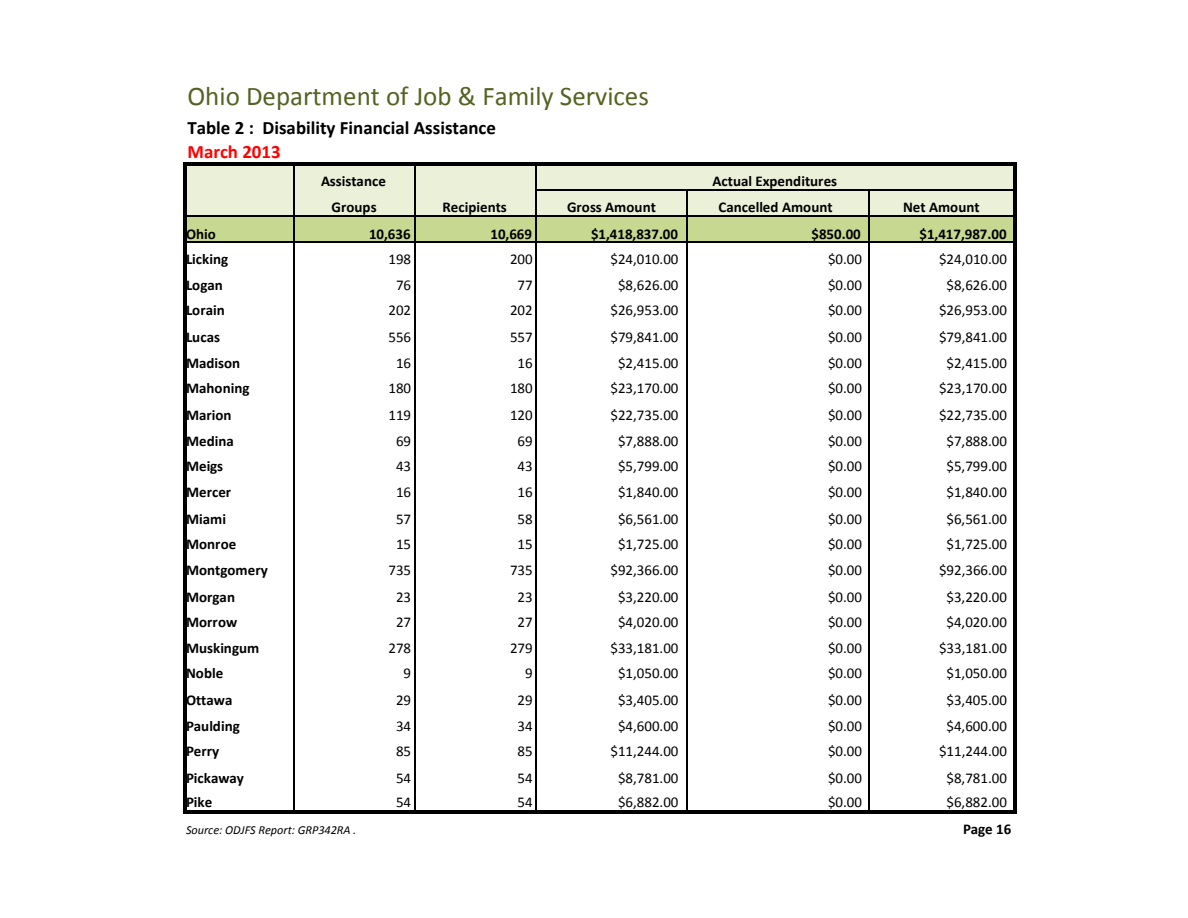
<style>
.page{position:relative;width:1188px;height:918px;background:#fff}
.page>*{position:absolute;margin:0;border:0;box-sizing:border-box;transform-origin:0 0}
.t1{font:27px "Calibri";color:#546321}
.t2{font:700 18.9px "Calibri";color:#000}
.t3{font:700 18.9px "Calibri";color:#f00}
.t4{font:15px "Calibri";color:#000}
.t5{font:700 15px "Calibri";letter-spacing:.005em;color:#000}
.t6{font:italic 12.3px "Calibri";color:#000}
</style>
<div class="page">
<div style="left:184px;top:164px;width:831px;height:52px;background:#ebf0d9"></div>
<div style="left:184px;top:216px;width:831px;height:26px;background:#c7d991"></div>
<hr style="left:183px;top:162px;width:3px;height:652px;background:#000">
<hr style="left:293px;top:166px;width:1px;height:644px;background:#000">
<hr style="left:414px;top:166px;width:1px;height:644px;background:#000">
<hr style="left:535px;top:166px;width:1px;height:644px;background:#000">
<hr style="left:686px;top:191px;width:1px;height:619px;background:#000">
<hr style="left:869px;top:191px;width:1px;height:619px;background:#000">
<hr style="left:1013px;top:166px;width:4px;height:648px;background:#000">
<hr style="left:186px;top:162px;width:831px;height:4px;background:#000">
<hr style="left:536px;top:190px;width:477px;height:1px;background:#000">
<hr style="left:186px;top:215px;width:827px;height:2px;background:#000">
<hr style="left:186px;top:241px;width:827px;height:2px;background:#000">
<hr style="left:186px;top:810px;width:831px;height:4px;background:#000">
<h1 class="t1" style="left:188px;top:79px;width:463px">Ohio Department of Job &amp; Family Services</h1>
<p class="t2" style="left:188px;top:116px;width:310px">Table 2 : Disability Financial Assistance</p>
<p class="t3" style="left:188px;top:140px;width:95px">March 2013</p>
<p class="t5" style="left:321px;top:172px;width:66px">Assistance</p>
<p class="t5" style="left:712px;top:172px;width:126px">Actual Expenditures</p>
<p class="t5" style="left:332px;top:197px;width:47px">Groups</p>
<p class="t5" style="left:442px;top:197px;width:66px">Recipients</p>
<p class="t5" style="left:567px;top:197px;width:91px">Gross Amount</p>
<p class="t5" style="left:718px;top:197px;width:116px">Cancelled Amount</p>
<p class="t5" style="left:903px;top:197px;width:78px">Net Amount</p>
<p class="t5" style="left:186px;top:224px;width:31px">Ohio</p>
<p class="t5" style="left:369px;top:224px;width:43px">10,636</p>
<p class="t5" style="left:490px;top:224px;width:43px">10,669</p>
<p class="t5" style="left:591px;top:224px;width:89px">$1,418,837.00</p>
<p class="t5" style="left:812px;top:224px;width:51px">$850.00</p>
<p class="t5" style="left:920px;top:224px;width:89px">$1,417,987.00</p>
<p class="t5" style="left:186px;top:250px;width:44px">Licking</p>
<p class="t4" style="left:388px;top:250px;width:24px">198</p>
<p class="t4" style="left:510px;top:250px;width:24px">200</p>
<p class="t4" style="left:610px;top:250px;width:70px">$24,010.00</p>
<p class="t4" style="left:828px;top:250px;width:36px">$0.00</p>
<p class="t4" style="left:939px;top:250px;width:70px">$24,010.00</p>
<p class="t5" style="left:186px;top:275px;width:38px">Logan</p>
<p class="t4" style="left:396px;top:275px;width:17px">76</p>
<p class="t4" style="left:518px;top:275px;width:17px">77</p>
<p class="t4" style="left:618px;top:275px;width:62px">$8,626.00</p>
<p class="t4" style="left:828px;top:275px;width:36px">$0.00</p>
<p class="t4" style="left:946px;top:275px;width:62px">$8,626.00</p>
<p class="t5" style="left:186px;top:301px;width:40px">Lorain</p>
<p class="t4" style="left:388px;top:301px;width:24px">202</p>
<p class="t4" style="left:510px;top:301px;width:24px">202</p>
<p class="t4" style="left:610px;top:301px;width:70px">$26,953.00</p>
<p class="t4" style="left:828px;top:301px;width:36px">$0.00</p>
<p class="t4" style="left:939px;top:301px;width:70px">$26,953.00</p>
<p class="t5" style="left:186px;top:328px;width:36px">Lucas</p>
<p class="t4" style="left:388px;top:328px;width:24px">556</p>
<p class="t4" style="left:510px;top:328px;width:24px">557</p>
<p class="t4" style="left:610px;top:328px;width:70px">$79,841.00</p>
<p class="t4" style="left:828px;top:328px;width:36px">$0.00</p>
<p class="t4" style="left:939px;top:328px;width:70px">$79,841.00</p>
<p class="t5" style="left:186px;top:353px;width:56px">Madison</p>
<p class="t4" style="left:396px;top:353px;width:17px">16</p>
<p class="t4" style="left:518px;top:353px;width:17px">16</p>
<p class="t4" style="left:618px;top:353px;width:62px">$2,415.00</p>
<p class="t4" style="left:828px;top:353px;width:36px">$0.00</p>
<p class="t4" style="left:946px;top:353px;width:62px">$2,415.00</p>
<p class="t5" style="left:186px;top:379px;width:65px">Mahoning</p>
<p class="t4" style="left:388px;top:379px;width:24px">180</p>
<p class="t4" style="left:510px;top:379px;width:24px">180</p>
<p class="t4" style="left:610px;top:379px;width:70px">$23,170.00</p>
<p class="t4" style="left:828px;top:379px;width:36px">$0.00</p>
<p class="t4" style="left:939px;top:379px;width:70px">$23,170.00</p>
<p class="t5" style="left:186px;top:406px;width:47px">Marion</p>
<p class="t4" style="left:388px;top:406px;width:24px">119</p>
<p class="t4" style="left:510px;top:406px;width:24px">120</p>
<p class="t4" style="left:610px;top:406px;width:70px">$22,735.00</p>
<p class="t4" style="left:828px;top:406px;width:36px">$0.00</p>
<p class="t4" style="left:939px;top:406px;width:70px">$22,735.00</p>
<p class="t5" style="left:186px;top:431px;width:49px">Medina</p>
<p class="t4" style="left:396px;top:431px;width:17px">69</p>
<p class="t4" style="left:518px;top:431px;width:17px">69</p>
<p class="t4" style="left:618px;top:431px;width:62px">$7,888.00</p>
<p class="t4" style="left:828px;top:431px;width:36px">$0.00</p>
<p class="t4" style="left:946px;top:431px;width:62px">$7,888.00</p>
<p class="t5" style="left:186px;top:457px;width:39px">Meigs</p>
<p class="t4" style="left:396px;top:457px;width:17px">43</p>
<p class="t4" style="left:518px;top:457px;width:17px">43</p>
<p class="t4" style="left:618px;top:457px;width:62px">$5,799.00</p>
<p class="t4" style="left:828px;top:457px;width:36px">$0.00</p>
<p class="t4" style="left:946px;top:457px;width:62px">$5,799.00</p>
<p class="t5" style="left:186px;top:482px;width:47px">Mercer</p>
<p class="t4" style="left:396px;top:482px;width:17px">16</p>
<p class="t4" style="left:518px;top:482px;width:17px">16</p>
<p class="t4" style="left:618px;top:482px;width:62px">$1,840.00</p>
<p class="t4" style="left:828px;top:482px;width:36px">$0.00</p>
<p class="t4" style="left:946px;top:482px;width:62px">$1,840.00</p>
<p class="t5" style="left:186px;top:509px;width:42px">Miami</p>
<p class="t4" style="left:396px;top:509px;width:17px">57</p>
<p class="t4" style="left:518px;top:509px;width:17px">58</p>
<p class="t4" style="left:618px;top:509px;width:62px">$6,561.00</p>
<p class="t4" style="left:828px;top:509px;width:36px">$0.00</p>
<p class="t4" style="left:946px;top:509px;width:62px">$6,561.00</p>
<p class="t5" style="left:186px;top:535px;width:52px">Monroe</p>
<p class="t4" style="left:396px;top:535px;width:17px">15</p>
<p class="t4" style="left:518px;top:535px;width:17px">15</p>
<p class="t4" style="left:618px;top:535px;width:62px">$1,725.00</p>
<p class="t4" style="left:828px;top:535px;width:36px">$0.00</p>
<p class="t4" style="left:946px;top:535px;width:62px">$1,725.00</p>
<p class="t5" style="left:186px;top:560px;width:83px">Montgomery</p>
<p class="t4" style="left:388px;top:560px;width:24px">735</p>
<p class="t4" style="left:510px;top:560px;width:24px">735</p>
<p class="t4" style="left:610px;top:560px;width:70px">$92,366.00</p>
<p class="t4" style="left:828px;top:560px;width:36px">$0.00</p>
<p class="t4" style="left:939px;top:560px;width:70px">$92,366.00</p>
<p class="t5" style="left:186px;top:587px;width:51px">Morgan</p>
<p class="t4" style="left:396px;top:587px;width:17px">23</p>
<p class="t4" style="left:518px;top:587px;width:17px">23</p>
<p class="t4" style="left:618px;top:587px;width:62px">$3,220.00</p>
<p class="t4" style="left:828px;top:587px;width:36px">$0.00</p>
<p class="t4" style="left:946px;top:587px;width:62px">$3,220.00</p>
<p class="t5" style="left:186px;top:613px;width:53px">Morrow</p>
<p class="t4" style="left:396px;top:613px;width:17px">27</p>
<p class="t4" style="left:518px;top:613px;width:17px">27</p>
<p class="t4" style="left:618px;top:613px;width:62px">$4,020.00</p>
<p class="t4" style="left:828px;top:613px;width:36px">$0.00</p>
<p class="t4" style="left:946px;top:613px;width:62px">$4,020.00</p>
<p class="t5" style="left:186px;top:638px;width:75px">Muskingum</p>
<p class="t4" style="left:388px;top:638px;width:24px">278</p>
<p class="t4" style="left:510px;top:638px;width:24px">279</p>
<p class="t4" style="left:610px;top:638px;width:70px">$33,181.00</p>
<p class="t4" style="left:828px;top:638px;width:36px">$0.00</p>
<p class="t4" style="left:939px;top:638px;width:70px">$33,181.00</p>
<p class="t5" style="left:186px;top:664px;width:39px">Noble</p>
<p class="t4" style="left:404px;top:664px;width:9px">9</p>
<p class="t4" style="left:525px;top:664px;width:9px">9</p>
<p class="t4" style="left:618px;top:664px;width:62px">$1,050.00</p>
<p class="t4" style="left:828px;top:664px;width:36px">$0.00</p>
<p class="t4" style="left:946px;top:664px;width:62px">$1,050.00</p>
<p class="t5" style="left:186px;top:691px;width:48px">Ottawa</p>
<p class="t4" style="left:396px;top:691px;width:17px">29</p>
<p class="t4" style="left:518px;top:691px;width:17px">29</p>
<p class="t4" style="left:618px;top:691px;width:62px">$3,405.00</p>
<p class="t4" style="left:828px;top:691px;width:36px">$0.00</p>
<p class="t4" style="left:946px;top:691px;width:62px">$3,405.00</p>
<p class="t5" style="left:186px;top:716px;width:55px">Paulding</p>
<p class="t4" style="left:396px;top:716px;width:17px">34</p>
<p class="t4" style="left:518px;top:716px;width:17px">34</p>
<p class="t4" style="left:618px;top:716px;width:62px">$4,600.00</p>
<p class="t4" style="left:828px;top:716px;width:36px">$0.00</p>
<p class="t4" style="left:946px;top:716px;width:62px">$4,600.00</p>
<p class="t5" style="left:186px;top:742px;width:35px">Perry</p>
<p class="t4" style="left:396px;top:742px;width:17px">85</p>
<p class="t4" style="left:518px;top:742px;width:17px">85</p>
<p class="t4" style="left:610px;top:742px;width:70px">$11,244.00</p>
<p class="t4" style="left:828px;top:742px;width:36px">$0.00</p>
<p class="t4" style="left:939px;top:742px;width:70px">$11,244.00</p>
<p class="t5" style="left:186px;top:769px;width:60px">Pickaway</p>
<p class="t4" style="left:396px;top:769px;width:17px">54</p>
<p class="t4" style="left:518px;top:769px;width:17px">54</p>
<p class="t4" style="left:618px;top:769px;width:62px">$8,781.00</p>
<p class="t4" style="left:828px;top:769px;width:36px">$0.00</p>
<p class="t4" style="left:946px;top:769px;width:62px">$8,781.00</p>
<p class="t5" style="left:186px;top:793px;width:28px">Pike</p>
<p class="t4" style="left:396px;top:793px;width:17px">54</p>
<p class="t4" style="left:518px;top:793px;width:17px">54</p>
<p class="t4" style="left:618px;top:793px;width:62px">$6,882.00</p>
<p class="t4" style="left:828px;top:793px;width:36px">$0.00</p>
<p class="t4" style="left:946px;top:793px;width:62px">$6,882.00</p>
<p class="t6" style="left:186px;top:822px;width:172px">Source: ODJFS Report: GRP342RA .</p>
<p class="t5" style="left:963px;top:820px;width:50px">Page 16</p>
</div>
